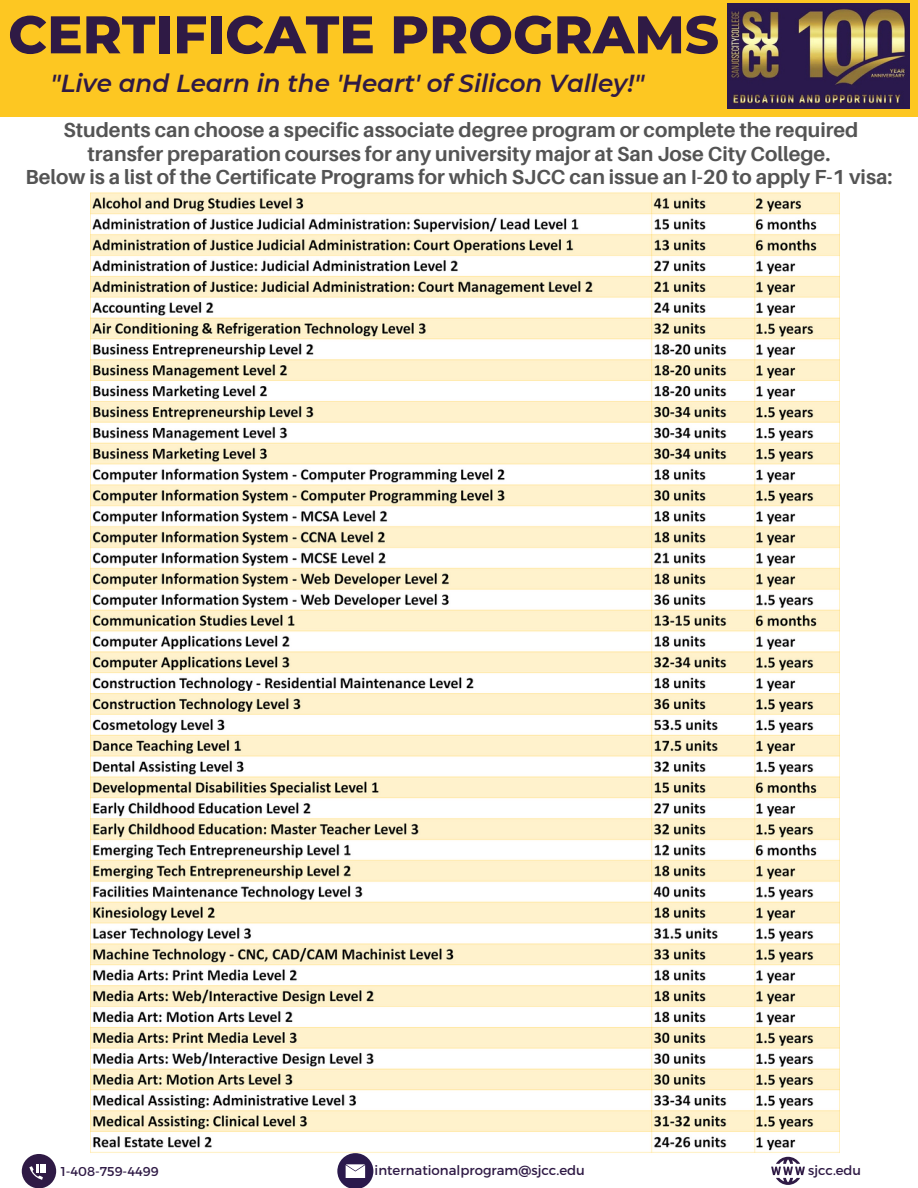
<style>
.page{position:relative;width:918px;height:1188px;background:#fff}
.page>*{position:absolute;margin:0;border:0;box-sizing:border-box;transform-origin:0 0}
.t1{font:800 52.95px "Montserrat";color:#2f1a45}
.t2{font:italic 600 24.6px "Montserrat";color:#2f1a45}
.t3{font:700 20.4px/24px "Aileron";color:#545454;text-align:center}
.t4{font:13.35px "Montserrat";color:#2f1a45}
.t5{font:13.2px "Montserrat";color:#2f1a45}
.t6{font:12.9px "Montserrat";color:#2f1a45}
</style>
<div class="page">
<div style="left:0;top:0;width:918px;height:117px;background:#fdc722"></div>
<img style="left:727px;top:3px;width:182px;height:106px">
<img style="left:91px;top:192px;width:749px;height:965px">
<svg style="left:771px;top:1157px;width:34px;height:28px"></svg>
<svg style="left:337px;top:1153px;width:36px;height:35px"></svg>
<div style="left:22px;top:1154px;width:34px;height:34px;background:#2f1a45;border-radius:50%"></div>
<svg style="left:29px;top:1164px;width:17px;height:16px"></svg>
<p class="t1" style="left:8px;top:2px;width:712px">CERTIFICATE PROGRAMS</p>
<p class="t2" style="left:51px;top:68px;width:595px">"Live and Learn in the 'Heart' of Silicon Valley!"</p>
<p class="t3" style="left:64px;top:117px;width:796px">Students can choose a specific associate degree program or complete the required transfer preparation courses for any university major at San Jose City College.</p>
<p class="t3" style="left:25px;top:165px;width:869px">Below is a list of the Certificate Programs for which SJCC can issue an I-20 to apply F-1 visa:</p>
<p class="t6" style="left:61px;top:1163px;width:99px">1-408-759-4499</p>
<p class="t4" style="left:375px;top:1162px;width:212px">internationalprogram@sjcc.edu</p>
<p class="t5" style="left:808px;top:1162px;width:54px">sjcc.edu</p>
</div>
